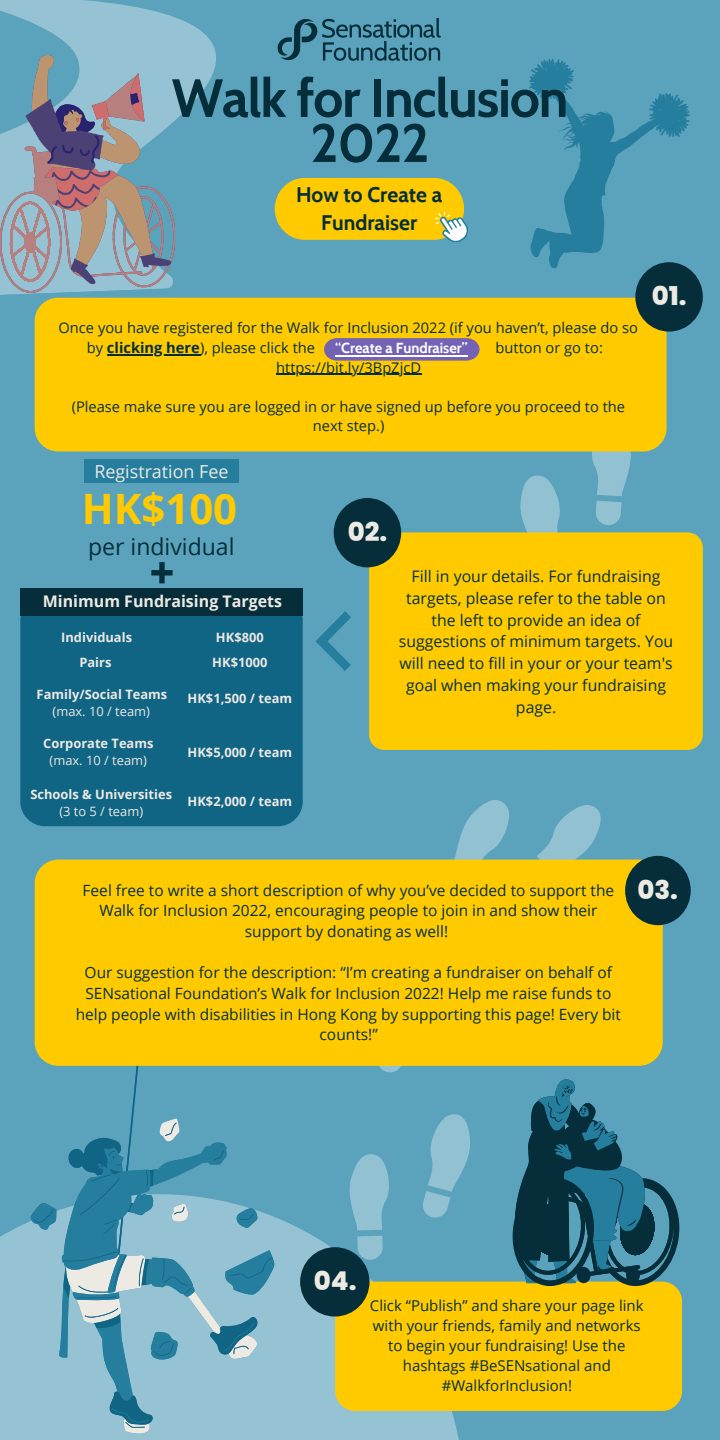
<style>
.page{position:relative;width:720px;height:1440px;background:#5ba3bc}
.page>*{position:absolute;margin:0;border:0;box-sizing:border-box;transform-origin:0 0}
.t1{font:700 53.75px/45px "Cabin";letter-spacing:-.025em;color:#062e3a;text-align:center}
.t2{font:700 42px "Open Sans";color:#ffcb00}
.t3{font:800 26px "Poppins";color:#edeae4}
.t4{font:23px "Open Sans";color:#062e3a}
.t5{font:700 21px/28px "Cabin";color:#062e3a;text-align:center}
.t6{font:18px "Open Sans";color:#edeae4}
.t7{font:700 16px "Open Sans";color:#edeae4}
.t8{font:15.75px/21.8px "Open Sans";color:#062e3a;text-align:center}
.t9{font:15.5px/20.8px "Open Sans";color:#062e3a;text-align:center}
.t10{font:15px/20px "Open Sans";color:#062e3a;text-align:center}
.t11{font:14.75px/19.5px "Open Sans";color:#062e3a;text-align:center}
.t12{font:700 14.5px "Cabin";color:#fff}
.t13{font:700 13px "Open Sans";color:#edeae4}
.t14{font:13px "Open Sans";color:#edeae4}
.s1{font-weight:700}
.s2{font-weight:700;color:#ffcb00}
</style>
<div class="page">
<svg style="left:499px;top:448px;width:156px;height:84px"></svg>
<svg style="left:432px;top:800px;width:195px;height:60px"></svg>
<div style="left:0;top:1216px;width:459px;height:224px;background:#95c3d3"></div>
<svg style="left:0;top:0;width:225px;height:303px"></svg>
<div style="left:275px;top:178px;width:189px;height:62px;background:#ffcb00;border-radius:30px"></div>
<div style="left:369px;top:532px;width:334px;height:218px;background:#ffcb00;border-radius:15px"></div>
<div style="left:334px;top:498px;width:67px;height:69px;background:#062e3a;border-radius:50%"></div>
<svg style="left:31px;top:1211px;width:243px;height:147px"></svg>
<svg style="left:34px;top:1047px;width:238px;height:381px"></svg>
<div style="left:35px;top:860px;width:628px;height:206px;background:#ffcb00;border-radius:24px"></div>
<svg style="left:277px;top:18px;width:164px;height:43px"></svg>
<div style="left:335px;top:1282px;width:347px;height:129px;background:#ffcb00;border-radius:20px"></div>
<div style="left:300px;top:1247px;width:70px;height:70px;background:#062e3a;border-radius:50%"></div>
<svg style="left:435px;top:212px;width:33px;height:31px"></svg>
<div style="left:35px;top:298px;width:632px;height:153px;background:#ffcb00;border-radius:23px"></div>
<svg style="left:315px;top:611px;width:36px;height:60px"></svg>
<svg style="left:529px;top:59px;width:166px;height:228px"></svg>
<svg style="left:324px;top:940px;width:356px;height:346px"></svg>
<div style="left:625px;top:856px;width:66px;height:69px;background:#062e3a;border-radius:50%"></div>
<svg style="left:0;top:55px;width:175px;height:238px"></svg>
<svg style="left:151px;top:562px;width:22px;height:21px"></svg>
<div style="left:84px;top:460px;width:154px;height:23px;background:#267e9e"></div>
<div style="left:20px;top:596px;width:283px;height:230px;background:#106484;border-radius:25px"></div>
<div style="left:20px;top:589px;width:283px;height:27px;background:#062e3a"></div>
<hr style="left:107px;top:354px;width:93px;height:1px;background:#062e3a">
<hr style="left:276px;top:374px;width:145px;height:1px;background:#062e3a">
<svg style="left:324px;top:338px;width:156px;height:23px;background:#7d69a8"></svg>
<hr style="left:335px;top:355px;width:133px;height:2px;background:#fff">
<div style="left:635px;top:262px;width:68px;height:70px;background:#062e3a;border-radius:50%"></div>
<h1 class="t1" style="left:172px;top:75px;width:398px">Walk for Inclusion<br>2022</h1>
<h3 class="t5" style="left:296px;top:181px;width:148px">How to Create a<br>Fundraiser</h3>
<p class="t11" style="left:59px;top:318px;width:581px">Once you have registered for the Walk for Inclusion 2022 (if you haven’t, please do so by <span class="s1">clicking here</span>), please click the <span class="s2">“Create a Fundraiser”</span> button or go to: https://bit.ly/3BpZjcD</p>
<p class="t11" style="left:72px;top:396px;width:555px">(Please make sure you are logged in or have signed up before you proceed to the next step.)</p>
<p class="t12" style="left:335px;top:339px;width:134px">“Create a Fundraiser”</p>
<p class="t6" style="left:94px;top:458px;width:136px">Registration Fee</p>
<h2 class="t2" style="left:82px;top:479px;width:157px">HK$100</h2>
<h3 class="t4" style="left:88px;top:530px;width:148px">per individual</h3>
<h3 class="t3" style="left:348px;top:514px;width:41px">02.</h3>
<h3 class="t3" style="left:652px;top:278px;width:36px">01.</h3>
<p class="t7" style="left:43px;top:590px;width:241px">Minimum Fundraising Targets</p>
<p class="t13" style="left:61px;top:628px;width:72px">Individuals</p>
<p class="t13" style="left:216px;top:628px;width:49px">HK$800</p>
<p class="t13" style="left:79px;top:653px;width:34px">Pairs</p>
<p class="t13" style="left:212px;top:653px;width:57px">HK$1000</p>
<p class="t13" style="left:37px;top:685px;width:132px">Family/Social Teams</p>
<p class="t14" style="left:53px;top:702px;width:99px">(max. 10 / team)</p>
<p class="t13" style="left:188px;top:689px;width:106px">HK$1,500 / team</p>
<p class="t13" style="left:43px;top:734px;width:112px">Corporate Teams</p>
<p class="t14" style="left:50px;top:751px;width:99px">(max. 10 / team)</p>
<p class="t13" style="left:30px;top:785px;width:143px">Schools &amp; Universities</p>
<p class="t14" style="left:59px;top:802px;width:85px">(3 to 5 / team)</p>
<p class="t13" style="left:188px;top:743px;width:106px">HK$5,000 / team</p>
<p class="t13" style="left:188px;top:792px;width:106px">HK$2,000 / team</p>
<p class="t8" style="left:399px;top:565px;width:276px">Fill in your details. For fundraising targets, please refer to the table on the left to provide an idea of suggestions of minimum targets. You will need to fill in your or your team's goal when making your fundraising page.</p>
<p class="t9" style="left:83px;top:879px;width:533px">Feel free to write a short description of why you’ve decided to support the<br>Walk for Inclusion 2022, encouraging people to join in and show their support by donating as well!</p>
<p class="t9" style="left:76px;top:962px;width:547px">Our suggestion for the description: “I’m creating a fundraiser on behalf of SENsational Foundation’s Walk for Inclusion 2022! Help me raise funds to help people with disabilities in Hong Kong by supporting this page! Every bit counts!”</p>
<h3 class="t3" style="left:637px;top:872px;width:42px">03.</h3>
<h3 class="t3" style="left:314px;top:1263px;width:44px">04.</h3>
<p class="t10" style="left:370px;top:1295px;width:275px">Click “Publish” and share your page link with your friends, family and networks to begin your fundraising! Use the hashtags #BeSENsational and #WalkforInclusion!</p>
</div>
